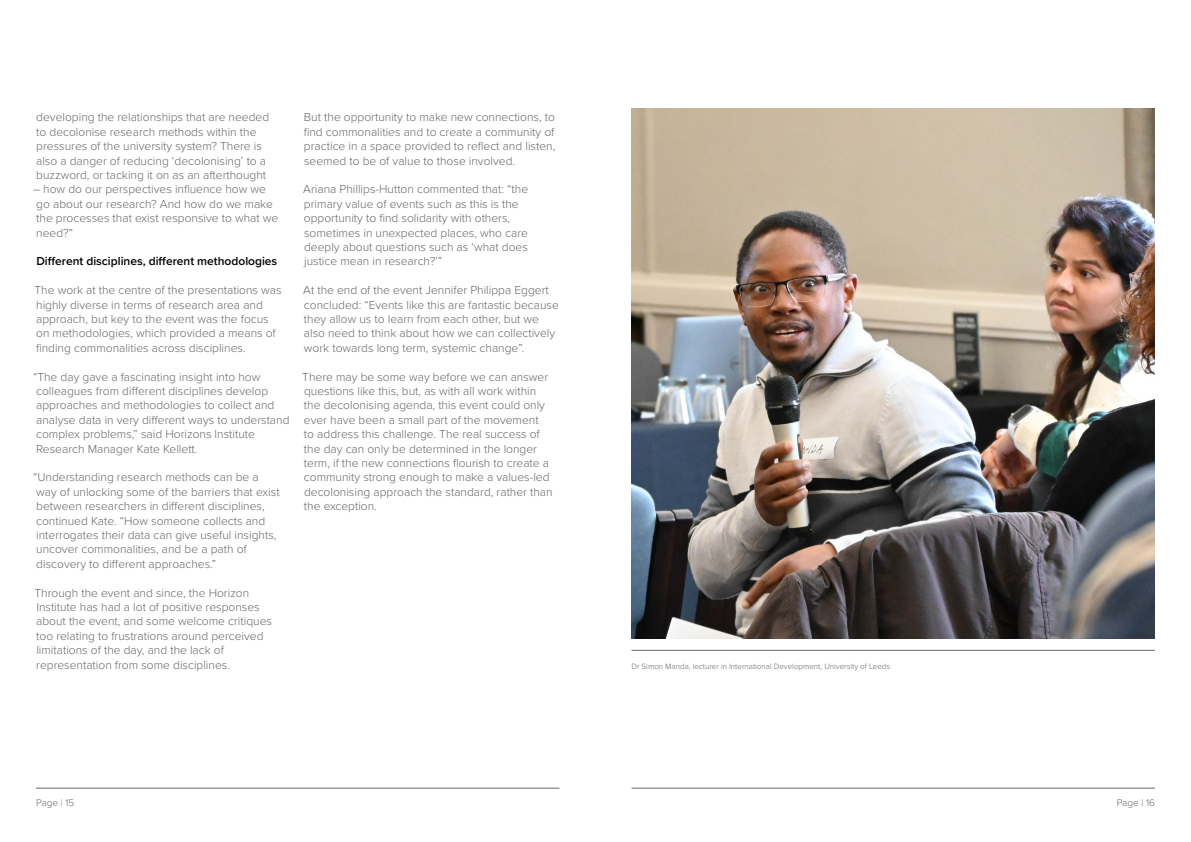
<style>
.page{position:relative;width:1191px;height:842px;background:#fff}
.page>*{position:absolute;margin:0;border:0;box-sizing:border-box;transform-origin:0 0}
.t1{font:300 12px/14.4px "Proxima Nova";color:#63666a}
.t2{font:600 12px "Proxima Nova";color:#000}
.t3{font:300 10px "Proxima Nova";color:#63666a}
.t4{font:300 8px "Proxima Nova";color:#63666a}
</style>
<div class="page">
<hr style="left:36px;top:788px;width:523px;height:1px;background:#63666a">
<hr style="left:631px;top:788px;width:524px;height:1px;background:#63666a">
<img style="left:631px;top:109px;width:524px;height:529px">
<hr style="left:631px;top:650px;width:524px;height:1px;background:#63666a">
<p class="t1" style="left:36px;top:109px;width:234px">developing the relationships that are needed to decolonise research methods within the pressures of the university system? There is also a danger of reducing ‘decolonising’ to a buzzword, or tacking it on as an afterthought</p>
<p class="t1" style="left:33px;top:181px;width:247px">– how do our perspectives influence how we go about our research? And how do we make the processes that exist responsive to what we need?”</p>
<p class="t2" style="left:36px;top:252px;width:242px">Different disciplines, different methodologies</p>
<p class="t1" style="left:35px;top:282px;width:249px">The work at the centre of the presentations was highly diverse in terms of research area and approach, but key to the event was the focus on methodologies, which provided a means of finding commonalities across disciplines.</p>
<p class="t1" style="left:33px;top:369px;width:258px">“The day gave a fascinating insight into how colleagues from different disciplines develop approaches and methodologies to collect and analyse data in very different ways to understand complex problems,” said Horizons Institute Research Manager Kate Kellett.</p>
<p class="t1" style="left:33px;top:469px;width:248px">“Understanding research methods can be a way of unlocking some of the barriers that exist between researchers in different disciplines, continued Kate. “How someone collects and interrogates their data can give useful insights, uncover commonalities, and be a path of discovery to different approaches.”</p>
<p class="t1" style="left:35px;top:585px;width:239px">Through the event and since, the Horizon Institute has had a lot of positive responses about the event, and some welcome critiques too relating to frustrations around perceived limitations of the day, and the lack of representation from some disciplines.</p>
<p class="t1" style="left:304px;top:109px;width:253px;text-align:justify">But the opportunity to make new connections, to find commonalities and to create a community of practice in a space provided to reflect and listen, seemed to be of value to those involved.</p>
<p class="t1" style="left:303px;top:181px;width:226px">Ariana Phillips-Hutton commented that: “the primary value of events such as this is the opportunity to find solidarity with others, sometimes in unexpected places, who care deeply about questions such as ‘what does justice mean in research?’”</p>
<p class="t1" style="left:303px;top:282px;width:257px">At the end of the event Jennifer Philippa Eggert concluded: “Events like this are fantastic because they allow us to learn from each other, but we also need to think about how we can collectively work towards long term, systemic change”.</p>
<p class="t1" style="left:302px;top:369px;width:252px">There may be some way before we can answer questions like this, but, as with all work within the decolonising agenda, this event could only ever have been a small part of the movement<br>to address this challenge. The real success of the day can only be determined in the longer term, if the new connections flourish to create a community strong enough to make a values-led decolonising approach the standard, rather than the exception.</p>
<p class="t4" style="left:631px;top:660px;width:260px">Dr Simon Manda, lecturer in International Development, University of Leeds</p>
<p class="t3" style="left:36px;top:795px;width:40px">Page | 15</p>
<p class="t3" style="left:1116px;top:795px;width:40px">Page | 16</p>
</div>
